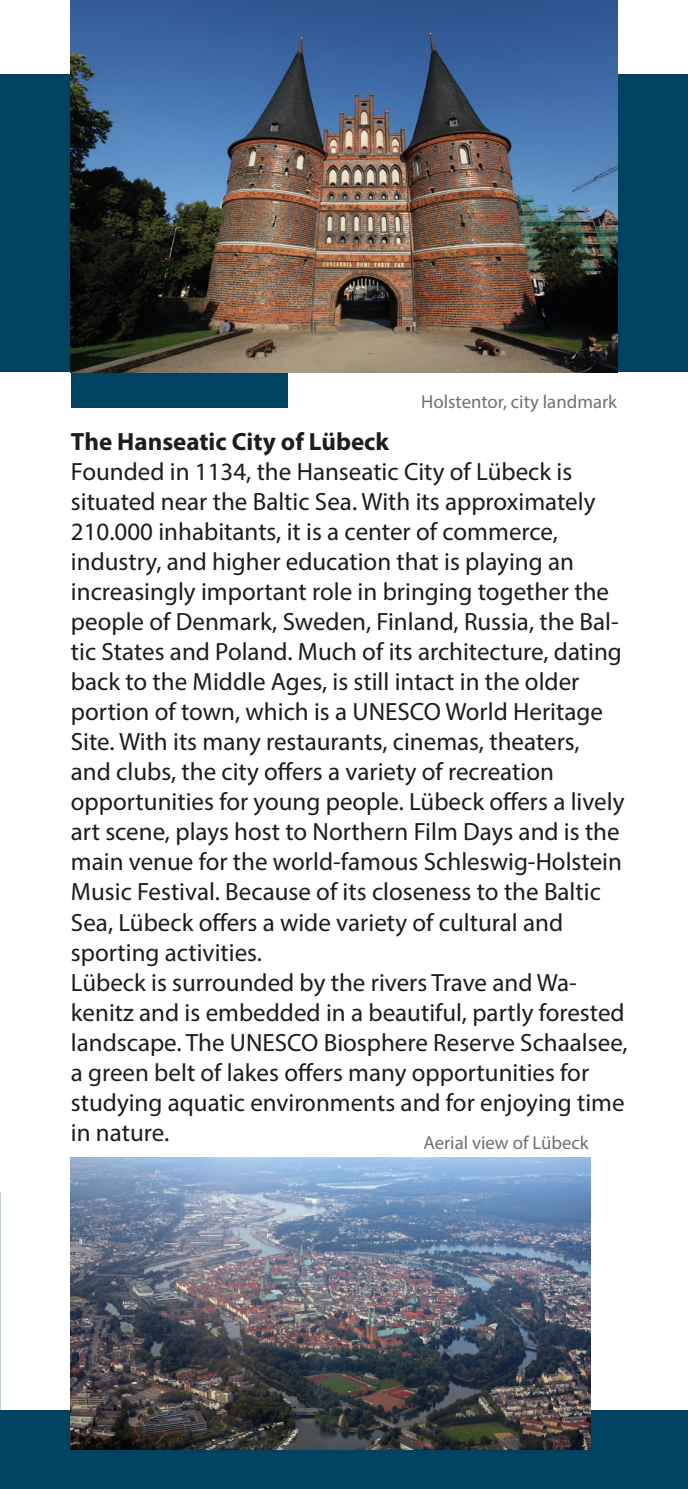
<style>
.page{position:relative;width:688px;height:1489px;background:#fff}
.page>*{position:absolute;margin:0;border:0;box-sizing:border-box;transform-origin:0 0}
.Fließtext{font:25px/30px "Myriad Pro";color:#1d1d1b}
.Bold{font:700 25px "Myriad Pro";color:#1d1d1b}
.BU{font:18.75px "Myriad Pro";color:#70706f}
</style>
<div class="page">
<div style="left:0;top:74px;width:687px;height:298px;background:#004262"></div>
<div style="left:71px;top:149px;width:216px;height:258px;background:#004262"></div>
<img style="left:71px;top:0;width:546px;height:372px">
<div style="left:0;top:1410px;width:687px;height:78px;background:#004262"></div>
<img style="left:71px;top:1157px;width:519px;height:292px">
<p class="BU" style="left:421px;top:390px;width:197px">Holstentor, city landmark</p>
<p class="Bold" style="left:71px;top:425px;width:319px">The Hanseatic City of Lübeck</p>
<p class="Fließtext" style="left:71px;top:456px;width:558px">Founded in 1134, the Hanseatic City of Lübeck is situated near the Baltic Sea. With its approximately 210.000 inhabitants, it is a center of commerce, industry, and higher education that is playing an increasingly important role in bringing together the people of Denmark, Sweden, Finland, Russia, the Bal&shy;tic States and Poland. Much of its architecture, dating back to the Middle Ages, is still intact in the older portion of town, which is a UNESCO World Heritage Site. With its many restaurants, cinemas, theaters,<br>and clubs, the city offers a variety of recreation opportunities for young people. Lübeck offers a lively art scene, plays host to Northern Film Days and is the main venue for the world-famous Schleswig-Holstein Music Festival. Because of its closeness to the Baltic Sea, Lübeck offers a wide variety of cultural and sporting activities.<br>Lübeck is surrounded by the rivers Trave and Wa&shy;kenitz and is embedded in a beautiful, partly forested landscape. The UNESCO Biosphere Reserve Schaalsee, a green belt of lakes offers many opportunities for studying aquatic environments and for enjoying time in nature.</p>
<p class="BU" style="left:423px;top:1131px;width:167px">Aerial view of Lübeck</p>
</div>
